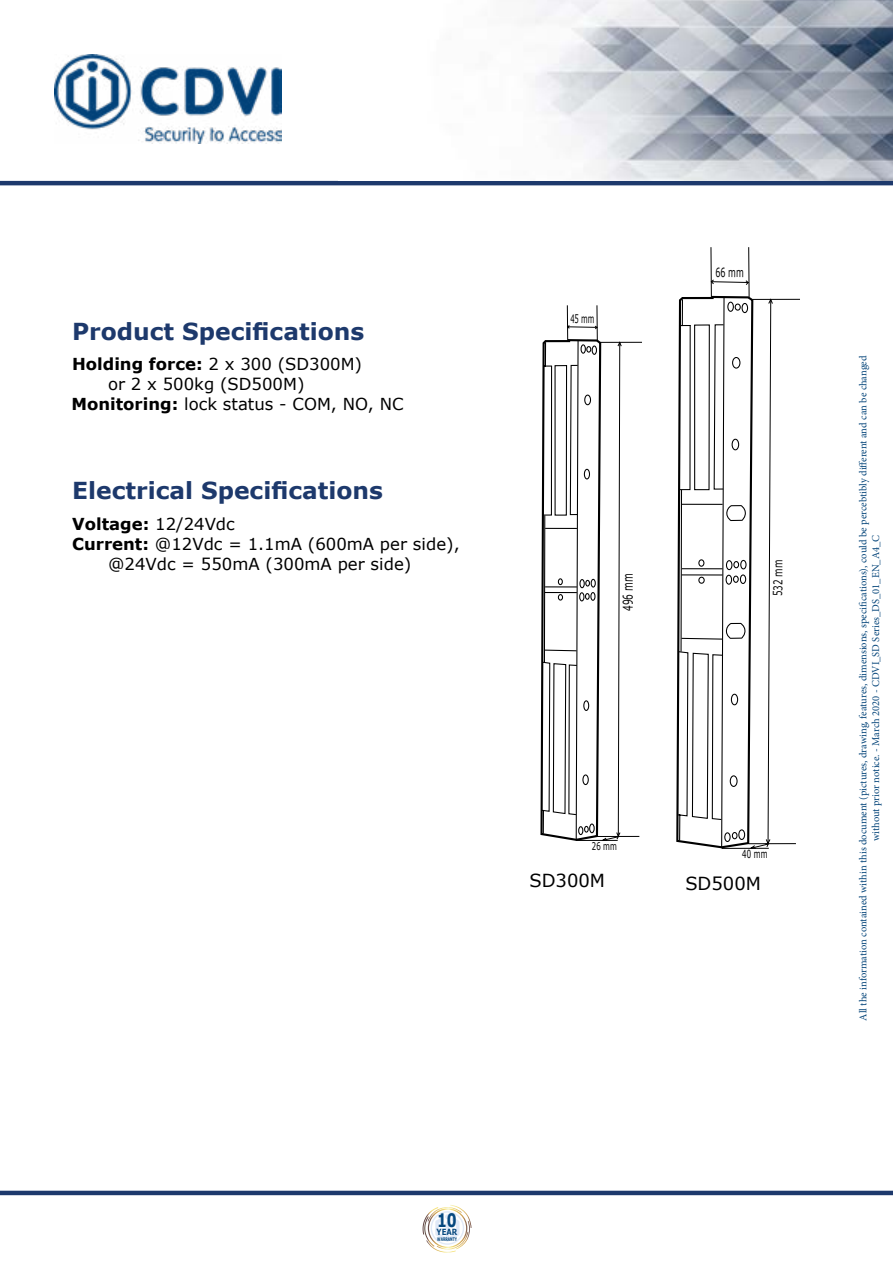
<style>
.page{position:relative;width:893px;height:1263px;background:#fff}
.page>*{position:absolute;margin:0;border:0;box-sizing:border-box;transform-origin:0 0}
.t1{font:700 23.4px "Verdana";color:#1d396c}
.t2{font:700 18.6px "Verdana";color:#05477e;scale:.75 1}
.t3{font:18px "Verdana";color:#000}
.t4{font:16.5px "Verdana";color:#000}
.t5{font:700 16.5px "Verdana";color:#000}
.t6{font:13.5px "Verdana";color:#000;scale:.65 1}
.t7{font:12.75px "Verdana";color:#000;scale:.62 1}
.t8{font:12.15px "Verdana";color:#000;scale:.71 1}
.t9{font:11.7px "Verdana";color:#000;scale:.58 1}
.t10{font:11.1px "Verdana";color:#000;scale:.64 1}
.t11{font:10.65px "Verdana";color:#000;scale:.66 1}
.t12{font:10.5px/12.6px "Minion Pro";color:#05457a;text-align:center}
.t13{font:700 8.55px "Verdana";color:#05477e;scale:.82 1}
.t14{font:700 4.95px "Verdana";color:#05477e;scale:.62 1}
.s1{font-weight:400}
.s2{font-weight:700}
</style>
<div class="page">
<hr style="left:0;top:1191px;width:893px;height:4px;background:#1d396c">
<img style="left:54px;top:54px;width:228px;height:89px">
<hr style="left:0;top:181px;width:893px;height:4px;background:#1d396c">
<svg style="left:676px;top:247px;width:124px;height:602px"></svg>
<svg style="left:540px;top:305px;width:102px;height:536px"></svg>
<img style="left:533px;top:0;width:360px;height:181px">
<svg style="left:423px;top:1205px;width:48px;height:47px"></svg>
<h1 class="t1" style="left:72px;top:316px;width:294px">Product Specifications</h1>
<h3 class="t5" style="left:72px;top:353px;width:292px">Holding force: <span class="s1">2 x 300 (SD300M)</span></h3>
<h3 class="t4" style="left:108px;top:373px;width:198px">or 2 x 500kg (SD500M)</h3>
<h3 class="t4" style="left:71px;top:393px;width:334px"><span class="s2">Monitoring:</span> lock status - COM, NO, NC</h3>
<h1 class="t1" style="left:72px;top:475px;width:312px">Electrical Specifications</h1>
<h3 class="t5" style="left:72px;top:513px;width:164px">Voltage: <span class="s1">12/24Vdc</span></h3>
<h3 class="t4" style="left:72px;top:533px;width:389px"><span class="s2">Current:</span> @12Vdc = 1.1mA (600mA per side),</h3>
<h3 class="t4" style="left:108px;top:553px;width:305px">@24Vdc = 550mA (300mA per side)</h3>
<p class="t9" style="left:570px;top:311px;width:43px;rotate:1deg">45 mm</p>
<p class="t7" style="left:716px;top:264px;width:47px;rotate:1deg">66 mm</p>
<p class="t6" style="left:619px;top:611px;width:59px;rotate:-90deg">496 mm</p>
<p class="t8" style="left:770px;top:596px;width:53px;rotate:-90deg">532 mm</p>
<p class="t11" style="left:592px;top:839px;width:40px">26 mm</p>
<p class="t10" style="left:742px;top:847px;width:41px">40 mm</p>
<h3 class="t3" style="left:529px;top:869px;width:77px">SD300M</h3>
<h3 class="t3" style="left:685px;top:872px;width:77px">SD500M</h3>
<p class="t12" style="left:857px;top:1020px;width:667px;rotate:-90deg">All the information contained within this document (pictures, drawing, features, dimensions, specifications), could be percebtibly different and can be changed without prior notice. - March 2020 - CDVI_SD Series_DS_01_EN_A4_C</p>
<h2 class="t2" style="left:437px;top:1208px;width:27px">10</h2>
<p class="t14" style="left:437px;top:1236px;width:33px">WARRANTY</p>
<p class="t13" style="left:437px;top:1227px;width:27px">YEAR</p>
</div>
